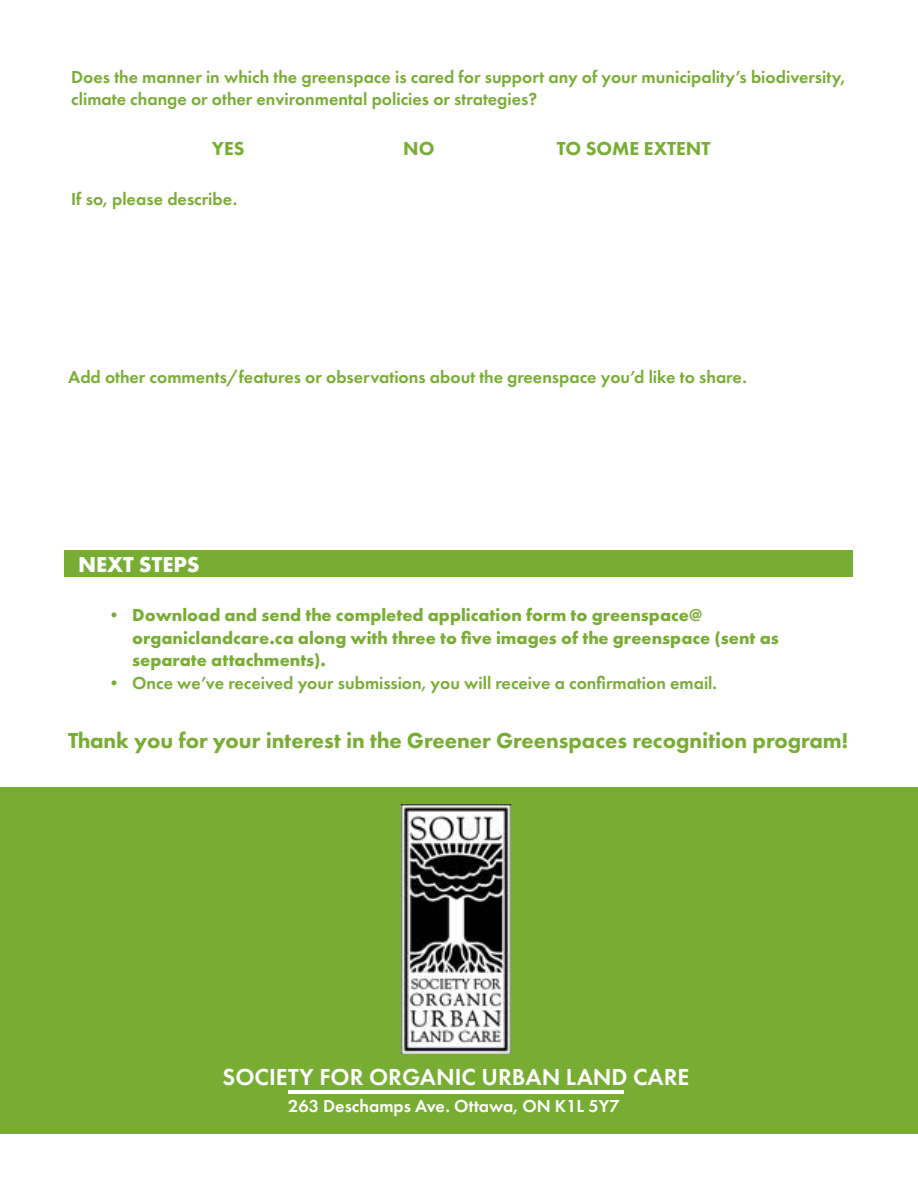
<style>
.page{position:relative;width:918px;height:1188px;background:#fff}
.page>*{position:absolute;margin:0;border:0;box-sizing:border-box;transform-origin:0 0}
.t1{font:600 24px "Futura PT";color:#fff}
.t2{font:800 22.5px "Futura PT";color:#78ad34}
.t3{font:700 22.5px "Futura PT";color:#fff}
.t4{font:800 19.5px "Futura PT";color:#78ad34}
.t5{font:600 18px/22.5px "Futura PT";color:#78ad34}
.t6{font:700 18px/22.5px "Futura PT";color:#78ad34}
.t7{font:600 18px "Futura PT";color:#fff}
</style>
<div class="page">
<div style="left:64px;top:550px;width:790px;height:28px;background:#78ad34"></div>
<div style="left:0;top:788px;width:918px;height:346px;background:#78ad34"></div>
<img style="left:402px;top:804px;width:109px;height:249px">
<hr style="left:288px;top:1090px;width:336px;height:4px;background:#fff">
<p class="t5" style="left:71px;top:65px;width:776px">Does the manner in which the greenspace is cared for support any of your municipality’s biodiversity, climate change or other environmental policies or strategies?</p>
<p class="t4" style="left:212px;top:136px;width:34px">YES</p>
<p class="t4" style="left:403px;top:136px;width:33px">NO</p>
<p class="t4" style="left:557px;top:136px;width:155px">TO SOME EXTENT</p>
<p class="t5" style="left:71px;top:188px;width:168px">If so, please describe.</p>
<p class="t5" style="left:68px;top:366px;width:680px">Add other comments/features or observations about the greenspace you’d like to share.</p>
<p class="t3" style="left:78px;top:550px;width:123px">NEXT STEPS</p>
<p class="t6" style="left:132px;top:604px;width:648px;text-indent:-27px">• Download and send the completed application form to greenspace@ organiclandcare.ca along with three to five images of the greenspace (sent as separate attachments).</p>
<p class="t5" style="left:105px;top:671px;width:613px">• Once we’ve received your submission, you will receive a confirmation email.</p>
<p class="t2" style="left:68px;top:726px;width:781px">Thank you for your interest in the Greener Greenspaces recognition program!</p>
<h1 class="t1" style="left:223px;top:1062px;width:468px">SOCIETY FOR ORGANIC URBAN LAND CARE</h1>
<p class="t7" style="left:288px;top:1095px;width:333px">263 Deschamps Ave. Ottawa, ON K1L 5Y7</p>
</div>
